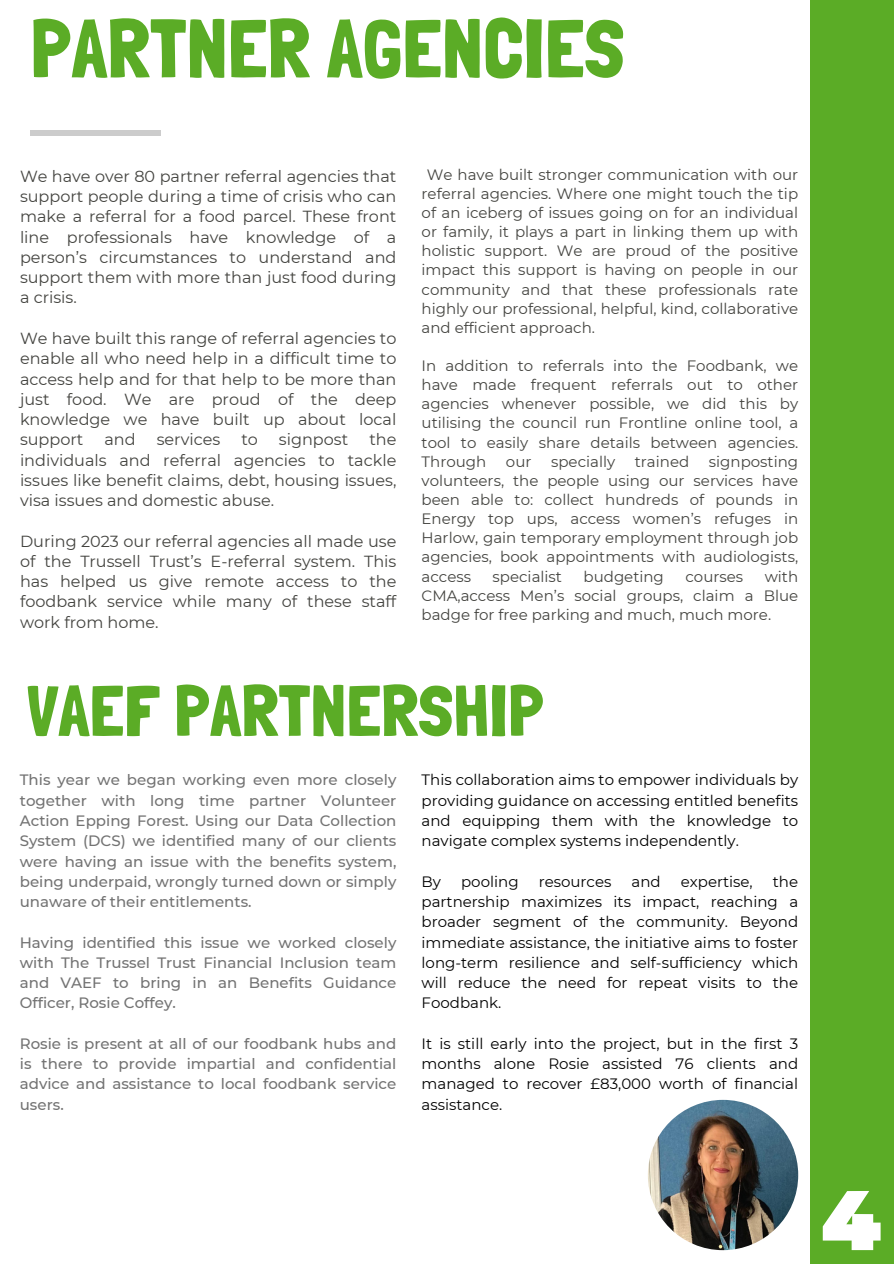
<style>
.page{position:relative;width:894px;height:1264px;background:#fff}
.page>*{position:absolute;margin:0;border:0;box-sizing:border-box;transform-origin:0 0}
.t1{font:82.5px "Londrina Solid";color:#5bac26}
.t2{font:72px "Londrina Solid";color:#5bac26}
.t3{font:16.05px/20.2px "Montserrat";color:#444440;text-align:justify}
.t4{font:15px/19.2px "Montserrat";color:#444440;text-align:justify}
.t5{font:15px/20.2px "Montserrat";color:#000;text-align:justify}
.t6{font:500 15px/20.2px "Montserrat";color:#737373;text-align:justify}
</style>
<div class="page">
<div style="left:30px;top:131px;width:130px;height:5px;background:#ccc"></div>
<div style="left:809px;top:0;width:84px;height:1263px;background:#5bac26"></div>
<svg style="left:822px;top:1191px;width:57px;height:58px"></svg>
<img style="left:647px;top:1099px;width:151px;height:151px;border-radius:50%">
<h2 class="t1" style="left:30px;top:-1px;width:595px">PARTNER AGENCIES</h2>
<p class="t3" style="left:20px;top:166px;width:378px">We have over 80 partner referral agencies that support people during a time of crisis who can make a referral for a food parcel. These front line professionals have knowledge of a person’s circumstances to understand and support them with more than just food during a crisis.</p>
<p class="t3" style="left:20px;top:328px;width:378px">We have built this range of referral agencies to enable all who need help in a difficult time to access help and for that help to be more than just food. We are proud of the deep knowledge we have built up about local support</p>
<p class="t3" style="left:20px;top:429px;width:378px;text-indent:349px">the individuals and referral agencies to tackle issues like benefit claims, debt, housing issues, visa issues and domestic abuse.</p>
<p class="t3" style="left:20px;top:530px;width:378px">During 2023 our referral agencies all made use of the Trussell Trust’s E-referral system. This has helped us give remote access to the foodbank service while many of these staff work from home.</p>
<p class="t3" style="left:104px;top:429px;width:33px">and</p>
<p class="t3" style="left:157px;top:429px;width:65px">services</p>
<p class="t3" style="left:241px;top:429px;width:18px">to</p>
<p class="t3" style="left:279px;top:429px;width:71px">signpost</p>
<p class="t4" style="left:421px;top:165px;width:378px;text-indent:5px">We have built stronger communication with our referral agencies. Where one might touch the tip of an iceberg of issues going on for an individual or family, it plays a part in linking them up with holistic support. We are proud of the positive impact this support is having on people in our community and that these professionals rate highly our professional, helpful, kind, collaborative and efficient approach.</p>
<p class="t4" style="left:421px;top:356px;width:378px">In addition to referrals into the Foodbank, we have made frequent referrals out to other agencies whenever possible, we did this by utilising the council run Frontline online tool, a tool to easily share details between agencies.<br>Through</p>
<p class="t4" style="left:421px;top:452px;width:378px;text-indent:287px">signposting volunteers, the people using our services have been able to: collect hundreds of pounds in Energy top ups, access women’s refuges in Harlow, gain temporary employment through job agencies, book appointments with audiologists, access</p>
<p class="t4" style="left:506px;top:452px;width:27px">our</p>
<p class="t4" style="left:551px;top:452px;width:66px">specially</p>
<p class="t4" style="left:634px;top:452px;width:56px">trained</p>
<p class="t4" style="left:421px;top:566px;width:378px;text-indent:343px">with CMA,access Men’s social groups, claim a Blue badge for free parking and much, much more.</p>
<p class="t4" style="left:492px;top:566px;width:71px">specialist</p>
<p class="t4" style="left:583px;top:566px;width:82px">budgeting</p>
<p class="t4" style="left:685px;top:566px;width:59px">courses</p>
<h3 class="t2" style="left:26px;top:668px;width:518px">VAEF PARTNERSHIP</h3>
<h3 class="t6" style="left:20px;top:770px;width:378px">This year we began working even more closely together with long time partner Volunteer Action Epping Forest. Using our Data Collection System (DCS) we identified many of our clients were having an issue with the benefits system, being underpaid, wrongly turned down or simply unaware of their entitlements.</h3>
<h3 class="t6" style="left:20px;top:932px;width:378px">Having identified this issue we worked closely with The Trussel Trust Financial Inclusion team and VAEF to bring in an Benefits Guidance Officer, Rosie Coffey.</h3>
<p class="t6" style="left:20px;top:1033px;width:378px">Rosie is present at all of our foodbank hubs and is there to provide impartial and confidential advice and assistance to local foodbank service users.</p>
<p class="t5" style="left:421px;top:770px;width:378px">This collaboration aims to empower individuals by providing guidance on accessing entitled benefits and equipping them with the knowledge to navigate complex systems independently.</p>
<p class="t5" style="left:421px;top:871px;width:21px">By</p>
<p class="t5" style="left:461px;top:871px;width:59px">pooling</p>
<p class="t5" style="left:538px;top:871px;width:74px">resources</p>
<p class="t5" style="left:631px;top:871px;width:31px">and</p>
<p class="t5" style="left:680px;top:871px;width:73px">expertise,</p>
<p class="t5" style="left:421px;top:871px;width:378px;text-indent:351px">the partnership maximizes its impact, reaching a broader segment of the community. Beyond immediate assistance, the initiative aims to foster long-term resilience and self-sufficiency which will reduce the need for repeat visits to the Foodbank.</p>
<p class="t5" style="left:421px;top:1033px;width:378px">It is still early into the project, but in the first 3 months alone Rosie assisted 76 clients and managed to recover £83,000 worth of financial assistance.</p>
</div>
